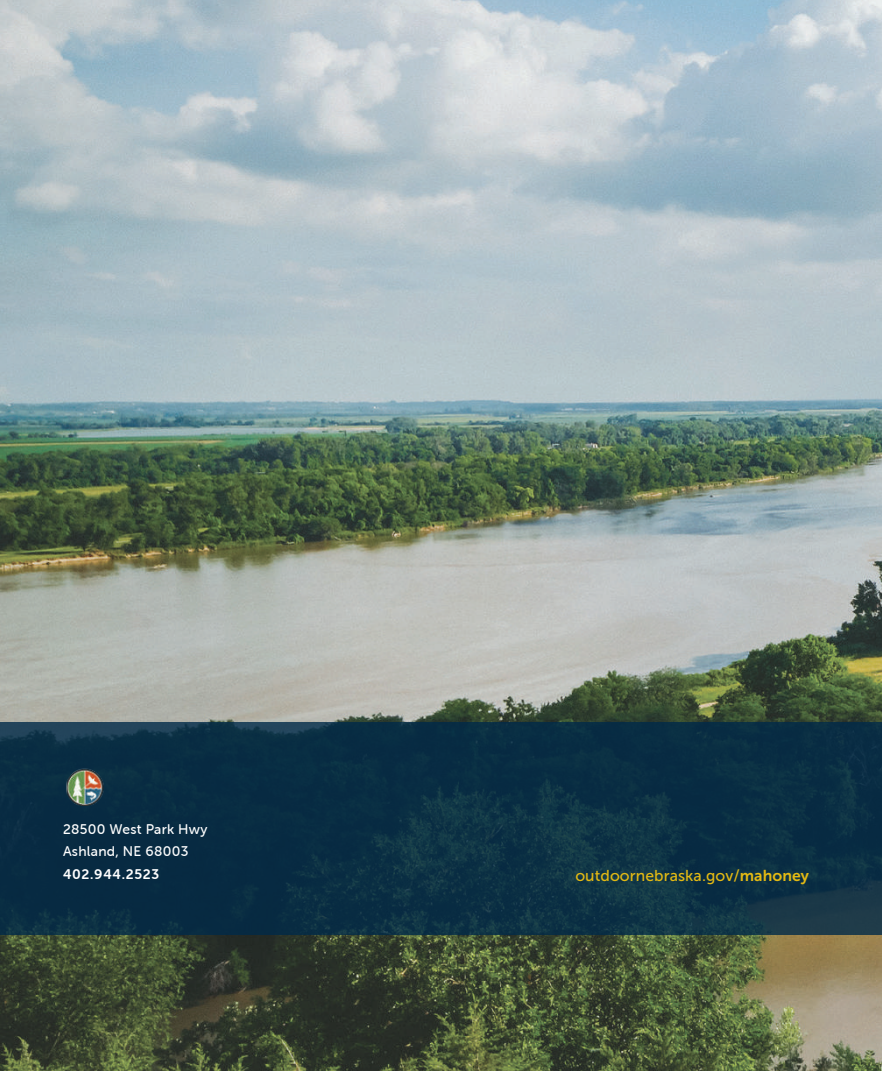
<style>
.page{position:relative;width:882px;height:1071px;background:#fff}
.page>*{position:absolute;margin:0;border:0;box-sizing:border-box;transform-origin:0 0}
.t1{font:15.75px "Museo Sans 500";letter-spacing:.005em;color:#e4ba13}
.t2{font:14px/22.8px "Museo Sans Rounded 500";letter-spacing:.02em;color:#fff}
.t3{font:14px "Museo Sans Rounded 700";letter-spacing:.05em;color:#fff}
.s1{font-family:"Museo Sans 700"}
</style>
<div class="page">
<img style="left:0;top:0;width:882px;height:1071px">
<svg style="left:0;top:722px;width:882px;height:212px;background:#0b2f43"></svg>
<img style="left:63px;top:769px;width:40px;height:36px">
<p class="t2" style="left:63px;top:818px;width:146px">28500 West Park Hwy<br>Ashland, NE 68003</p>
<p class="t3" style="left:63px;top:867px;width:98px">402.944.2523</p>
<p class="t1" style="left:575px;top:867px;width:235px">outdoornebraska.gov/<span class="s1">mahoney</span></p>
</div>
